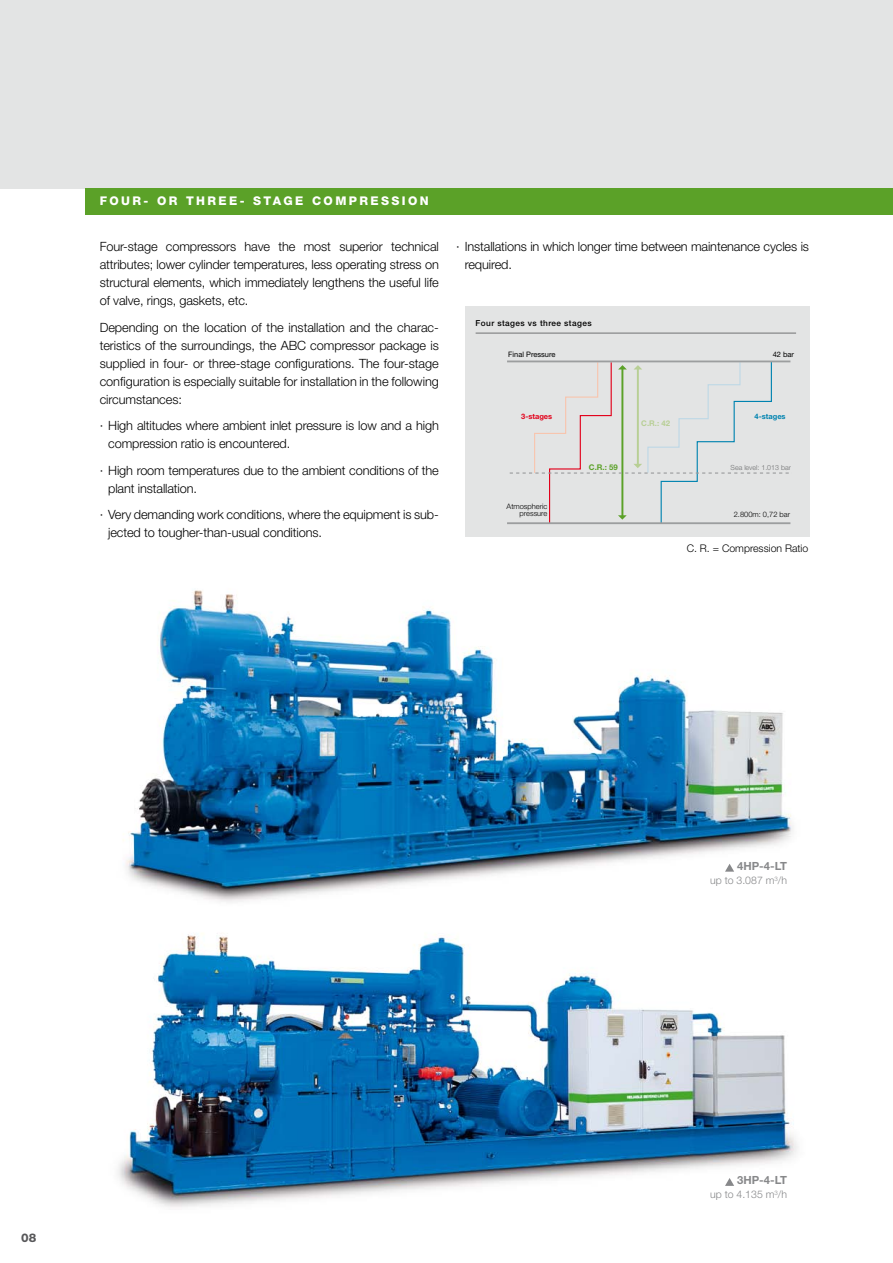
<style>
.page{position:relative;width:893px;height:1263px;background:#fff}
.page>*{position:absolute;margin:0;border:0;box-sizing:border-box;transform-origin:0 0}
.t1{font:300 12.75px/18px "Helvetica Neue";letter-spacing:-.01em;color:#000}
.t2{font:800 12px "Helvetica Neue";letter-spacing:.2em;color:#fff}
.t3{font:800 12px "Helvetica Neue";color:#58585a}
.t4{font:700 11.25px "Helvetica Neue";color:#87888a}
.t5{font:300 10.5px "Helvetica Neue";color:#87888a}
.t6{font:300 10.5px "Helvetica Neue";color:#000}
.t7{font:500 8.25px "Helvetica Neue";letter-spacing:.05em;color:#000}
.t8{font:700 7.8px "Helvetica Neue";color:#5ba128}
.t9{font:700 7.8px "Helvetica Neue";color:#b8cf95}
.t10{font:300 7.5px/7.2px "Helvetica Neue";color:#000;text-align:right}
.t11{font:7.5px "Helvetica Neue";color:#000}
.t12{font:700 7.5px "Helvetica Neue";color:#e2001a}
.t13{font:700 7.5px "Helvetica Neue";color:#0083b0}
.t14{font:300 7.05px "Helvetica Neue";color:#707172}
</style>
<div class="page">
<div style="left:0;top:0;width:893px;height:188px;background:#e3e4e4"></div>
<div style="left:85px;top:189px;width:808px;height:26px;background:#5ba128"></div>
<img style="left:118px;top:933px;width:680px;height:274px">
<svg style="left:725px;top:1178px;width:9px;height:8px"></svg>
<img style="left:123px;top:590px;width:670px;height:312px">
<svg style="left:725px;top:864px;width:9px;height:8px"></svg>
<div style="left:465px;top:307px;width:344px;height:230px;background:#e3e4e4"></div>
<svg style="left:507px;top:361px;width:284px;height:164px"></svg>
<hr style="left:507px;top:522px;width:283px;height:2px;background:#9c9e9f">
<hr style="left:507px;top:360px;width:283px;height:2px;background:#9c9e9f">
<hr style="left:476px;top:333px;width:320px;height:1px;background:#707172">
<p class="t2" style="left:100px;top:194px;width:331px">FOUR- OR THREE- STAGE COMPRESSION</p>
<p class="t1" style="left:100px;top:237px;width:341px;text-align:justify">Four-stage compressors have the most superior technical attributes; lower cylinder temperatures, less operating stress on structural elements, which immediately lengthens the useful life of valve, rings, gaskets, etc.</p>
<p class="t1" style="left:100px;top:318px;width:341px;text-align:justify">Depending on the location of the installation and the charac&shy;teristics of the surroundings, the ABC compressor package is supplied in four- or three-stage configurations. The four-stage configuration is especially suitable for installation in the following circumstances:</p>
<p class="t1" style="left:108px;top:416px;width:332px;text-indent:-9px">· High altitudes where ambient inlet pressure is low and a high compression ratio is encountered.</p>
<p class="t1" style="left:108px;top:461px;width:332px;text-indent:-9px">· High room temperatures due to the ambient conditions of the plant installation.</p>
<p class="t1" style="left:108px;top:505px;width:332px;text-indent:-9px">· Very demanding work conditions, where the equipment is sub&shy;jected to tougher-than-usual conditions.</p>
<p class="t1" style="left:465px;top:237px;width:346px;text-indent:-9px">· Installations in which longer time between maintenance cycles is required.</p>
<p class="t7" style="left:476px;top:319px;width:118px">Four stages vs three stages</p>
<p class="t11" style="left:508px;top:349px;width:49px">Final Pressure</p>
<p class="t11" style="left:773px;top:349px;width:23px">42 bar</p>
<p class="t12" style="left:521px;top:412px;width:33px">3-stages</p>
<p class="t10" style="left:507px;top:503px;width:42px">Atmospheric pressure</p>
<p class="t8" style="left:589px;top:462px;width:30px">C.R.: 59</p>
<p class="t9" style="left:641px;top:418px;width:30px">C.R.: 42</p>
<p class="t13" style="left:754px;top:412px;width:33px">4-stages</p>
<p class="t14" style="left:731px;top:463px;width:62px">Sea level: 1.013 bar</p>
<p class="t10" style="left:734px;top:511px;width:58px">2.800m: 0,72 bar</p>
<p class="t6" style="left:687px;top:542px;width:123px">C. R. = Compression Ratio</p>
<p class="t3" style="left:21px;top:1230px;width:17px">08</p>
<p class="t4" style="left:737px;top:858px;width:51px">4HP-4-LT</p>
<p class="t5" style="left:710px;top:874px;width:78px">up to 3.087 m<sup>3</sup>/h</p>
<p class="t4" style="left:737px;top:1173px;width:51px">3HP-4-LT</p>
<p class="t5" style="left:710px;top:1188px;width:78px">up to 4.135 m<sup>3</sup>/h</p>
</div>
